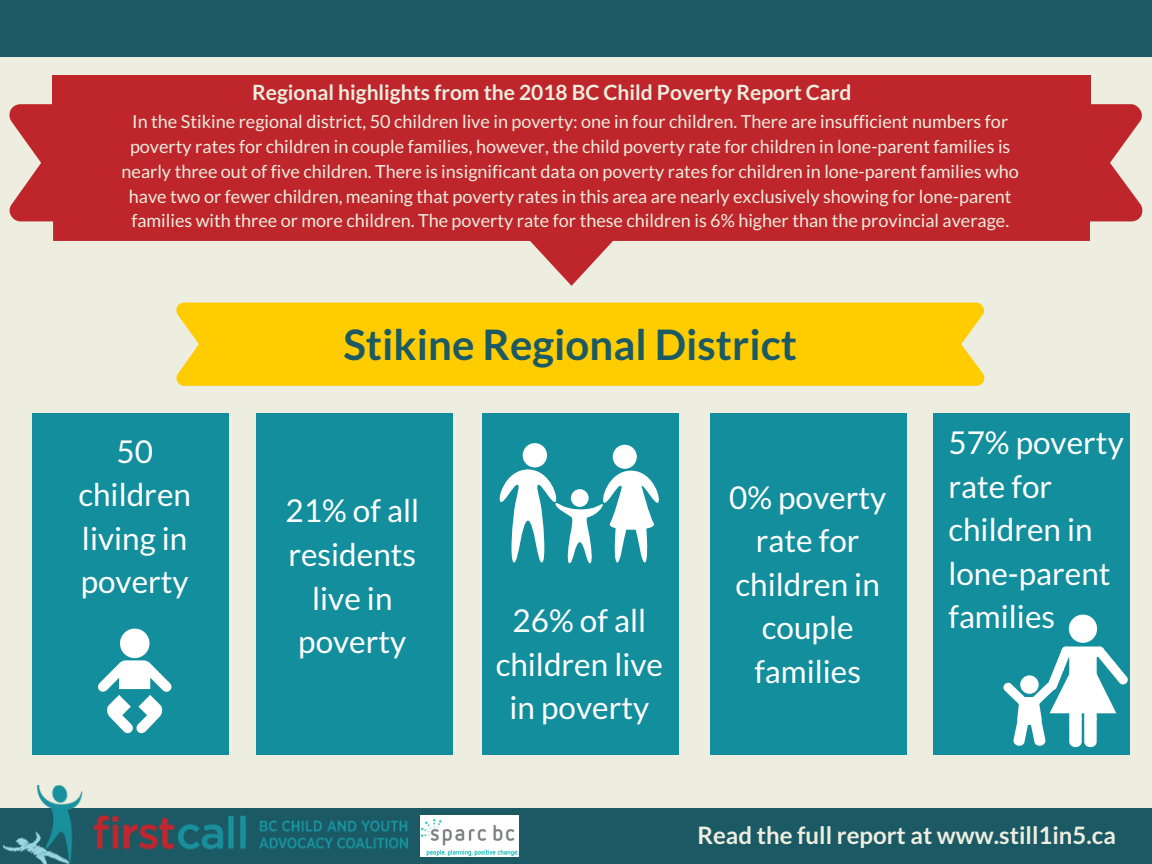
<style>
.page{position:relative;width:1152px;height:864px;background:#edede0}
.page>*{position:absolute;margin:0;border:0;box-sizing:border-box;transform-origin:0 0}
.t1{font:700 42px "Lato";color:#1b5964}
.t2{font:31.5px/43.5px "Lato";color:#fff;text-align:center}
.t3{font:700 24px "Lato";color:#edede0}
.t4{font:700 21px "Lato";color:#edede0}
.t5{font:18px/24.8px "Lato";color:#edede0;text-align:center}
</style>
<div class="page">
<div style="left:0;top:808px;width:1152px;height:56px;background:#1b5964"></div>
<div style="left:32px;top:413px;width:197px;height:342px;background:#128e9c"></div>
<div style="left:256px;top:413px;width:197px;height:342px;background:#128e9c"></div>
<div style="left:482px;top:413px;width:197px;height:342px;background:#128e9c"></div>
<div style="left:710px;top:413px;width:197px;height:342px;background:#128e9c"></div>
<div style="left:933px;top:413px;width:197px;height:342px;background:#128e9c"></div>
<div style="left:176px;top:303px;width:809px;height:83px;background:#fc0"></div>
<div style="left:53px;top:75px;width:1038px;height:78px;background:#bf262c"></div>
<svg style="left:53px;top:221px;width:1037px;height:65px"></svg>
<div style="left:9px;top:104px;width:1134px;height:117px;background:#bf262c"></div>
<div style="left:0;top:0;width:1152px;height:56px;background:#1b5964"></div>
<img style="left:421px;top:815px;width:97px;height:42px">
<div style="left:120px;top:629px;width:30px;height:29px;background:#fff;border-radius:50%"></div>
<svg style="left:98px;top:660px;width:74px;height:73px"></svg>
<div style="left:1069px;top:615px;width:28px;height:28px;background:#fff;border-radius:50%"></div>
<svg style="left:1003px;top:646px;width:125px;height:101px"></svg>
<div style="left:1018px;top:697px;width:22px;height:8px;background:#fff;border-radius:4px"></div>
<div style="left:523px;top:443px;width:24px;height:24px;background:#fff;border-radius:50%"></div>
<div style="left:613px;top:445px;width:24px;height:24px;background:#fff;border-radius:50%"></div>
<svg style="left:499px;top:469px;width:160px;height:94px"></svg>
<img style="left:3px;top:785px;width:404px;height:79px">
<p class="t4" style="left:252px;top:80px;width:601px">Regional highlights from the 2018 BC Child Poverty Report Card</p>
<p class="t5" style="left:122px;top:109px;width:899px">In the Stikine regional district, 50 children live in poverty: one in four children. There are insufficient numbers for poverty rates for children in couple families, however, the child poverty rate for children in lone-parent families is nearly three out of five children. There is insignificant data on poverty rates for children in lone-parent families who have two or fewer children, meaning that poverty rates in this area are nearly exclusively showing for lone-parent families with three or more children. The poverty rate for these children is 6% higher than the provincial average.</p>
<h2 class="t2" style="left:78px;top:429px;width:114px">50 children living in poverty</h2>
<h1 class="t1" style="left:343px;top:319px;width:455px">Stikine Regional District</h1>
<h2 class="t2" style="left:286px;top:489px;width:135px">21% of all residents live in poverty</h2>
<h2 class="t2" style="left:496px;top:598px;width:169px">26% of all children live in poverty</h2>
<h2 class="t2" style="left:729px;top:475px;width:159px">0% poverty rate for children in couple families</h2>
<h2 class="t2" style="left:948px;top:420px;width:177px;text-align:left">57% poverty rate for children in lone-parent families</h2>
<h3 class="t3" style="left:697px;top:820px;width:420px">Read the full report at www.still1in5.ca</h3>
</div>
